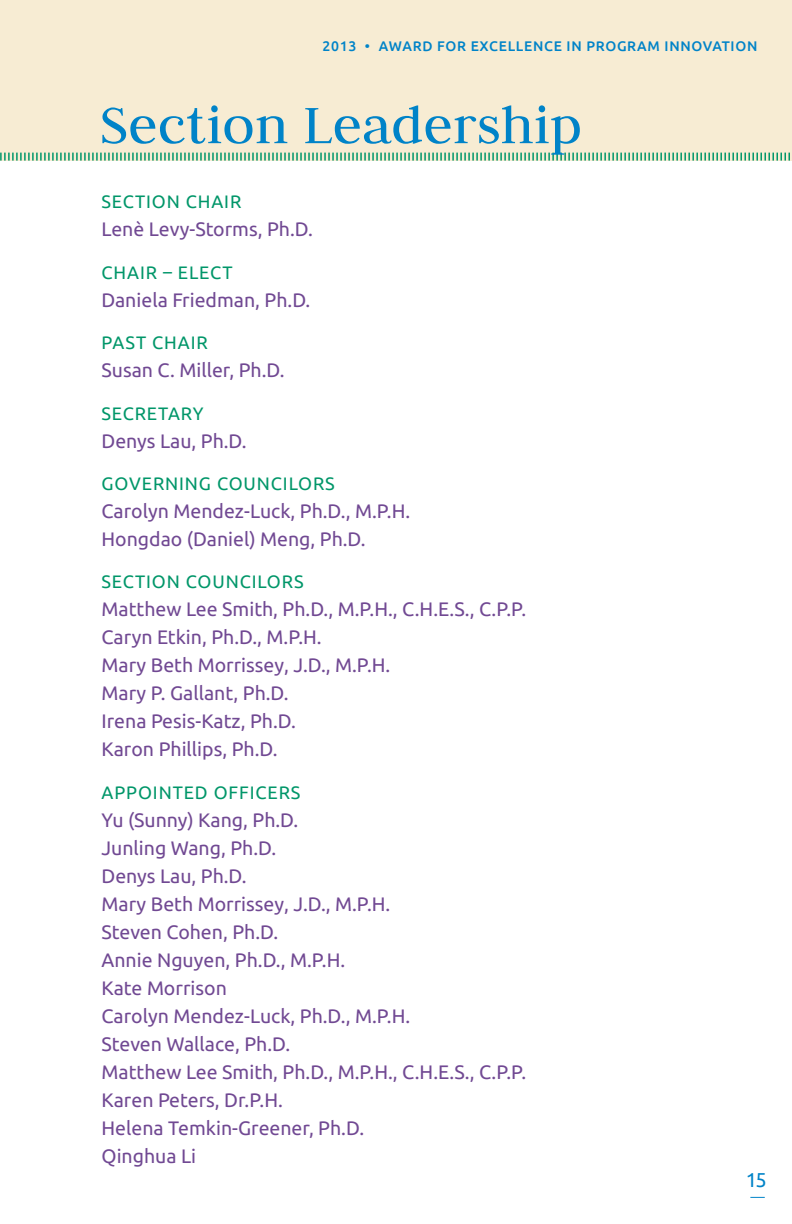
<style>
.page{position:relative;width:792px;height:1224px;background:#fff}
.page>*{position:absolute;margin:0;border:0;box-sizing:border-box;transform-origin:0 0}
.t1{font:60px "Judson";color:#0083c8}
.t2{font:20px "Ubuntu";color:#0083c8}
.t3{font:19.6px/28px "Ubuntu";color:#714993}
.t4{font:18px "Ubuntu";letter-spacing:.05em;color:#009669}
.t5{font:500 14px "Ubuntu";letter-spacing:.05em;color:#0083c8}
</style>
<div class="page">
<div style="left:0;top:0;width:792px;height:161px;background:#f7ecd3"></div>
<svg style="left:0;top:152px;width:790px;height:9px"></svg>
<svg style="left:750px;top:1197px;width:15px;height:1px"></svg>
<p class="t5" style="left:322px;top:37px;width:436px">2013 • AWARD FOR EXCELLENCE IN PROGRAM I NNOVATION</p>
<h1 class="t1" style="left:99px;top:89px;width:484px">Section Leadership</h1>
<p class="t4" style="left:102px;top:191px;width:23px">Section</p>
<p class="t4" style="left:186px;top:191px;width:24px">Chair</p>
<p class="t3" style="left:102px;top:215px;width:213px">Lenè Levy-Storms, Ph.D.</p>
<p class="t4" style="left:102px;top:261px;width:110px">Chair – Elect</p>
<p class="t3" style="left:102px;top:285px;width:210px">Daniela Friedman, Ph.D.</p>
<p class="t4" style="left:102px;top:332px;width:24px">Past</p>
<p class="t4" style="left:152px;top:332px;width:24px">Chair</p>
<p class="t3" style="left:102px;top:356px;width:185px">Susan C. Miller, Ph.D.</p>
<p class="t4" style="left:102px;top:402px;width:23px">Secretary</p>
<p class="t3" style="left:102px;top:426px;width:147px">Denys Lau, Ph.D.</p>
<p class="t4" style="left:102px;top:473px;width:26px">Governing</p>
<p class="t4" style="left:217px;top:473px;width:25px">Councilors</p>
<p class="t3" style="left:102px;top:496px;width:310px">Carolyn Mendez-Luck, Ph.D., M.P.H.<br>Hongdao (Daniel) Meng, Ph.D.</p>
<p class="t4" style="left:102px;top:571px;width:23px">Section</p>
<p class="t4" style="left:186px;top:571px;width:25px">Councilors</p>
<p class="t3" style="left:102px;top:595px;width:426px">Matthew Lee Smith, Ph.D., M.P.H., C.H.E.S., C.P.P.<br>Caryn Etkin, Ph.D., M.P.H.<br>Mary Beth Morrissey, J.D., M.P.H.<br>Mary P. Gallant, Ph.D.<br>Irena Pesis-Katz, Ph.D.<br>Karon Phillips, Ph.D.</p>
<p class="t4" style="left:102px;top:781px;width:26px">Appointed</p>
<p class="t4" style="left:214px;top:781px;width:26px">Officers</p>
<p class="t3" style="left:102px;top:805px;width:426px">Yu (Sunny) Kang, Ph.D.<br>Junling Wang, Ph.D.<br>Denys Lau, Ph.D.<br>Mary Beth Morrissey, J.D., M.P.H.<br>Steven Cohen, Ph.D.<br>Annie Nguyen, Ph.D., M.P.H.<br>Kate Morrison<br>Carolyn Mendez-Luck, Ph.D., M.P.H.<br>Steven Wallace, Ph.D.<br>Matthew Lee Smith, Ph.D., M.P.H., C.H.E.S., C.P.P.<br>Karen Peters, Dr.P.H.<br>Helena Temkin-Greener, Ph.D.<br>Qinghua Li</p>
<p class="t2" style="left:746px;top:1168px;width:22px">15</p>
</div>
